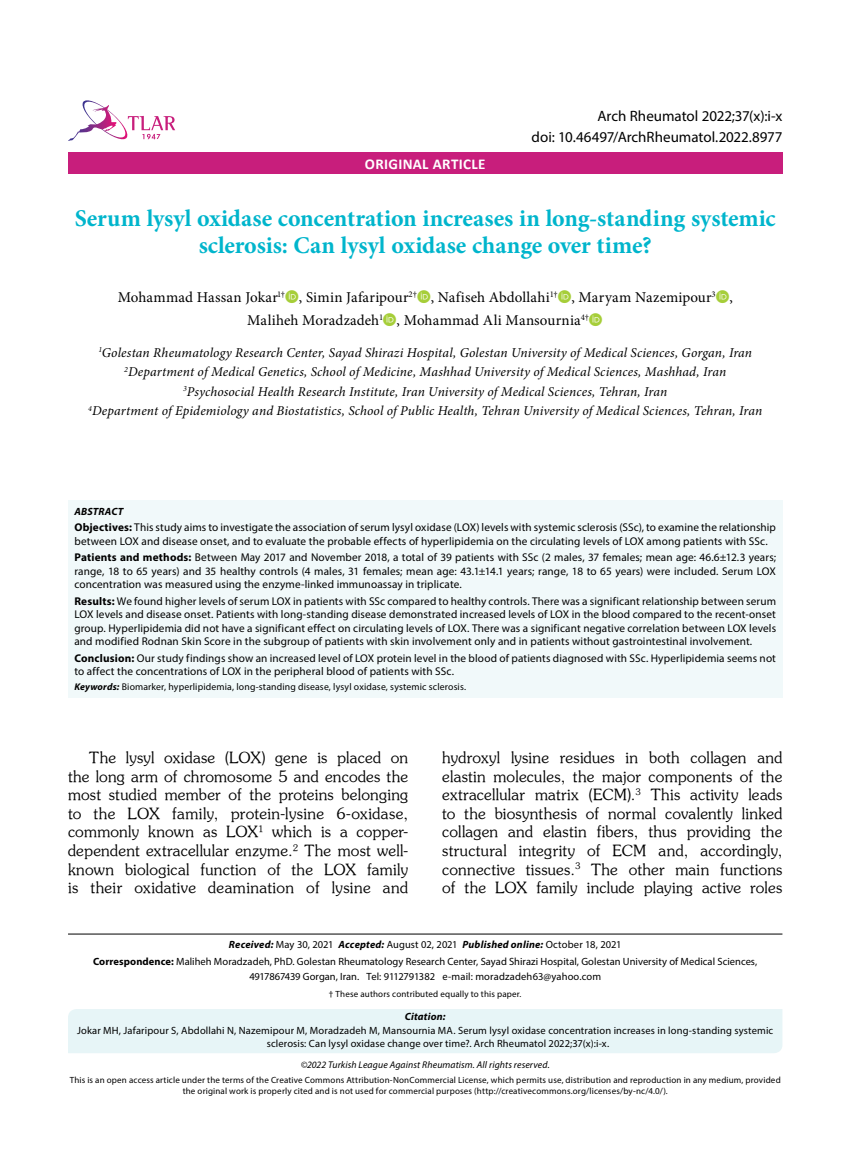
<style>
.page{position:relative;width:859px;height:1170px;background:#fff}
.page>*{position:absolute;margin:0;border:0;box-sizing:border-box;transform-origin:0 0}
.t1{font:700 24px/27px "Minion Pro";color:#00b5cc;text-align:center}
.t2{font:15.45px/18.6px "Souvenir Turk";letter-spacing:.02em;color:#000;text-align:justify}
.t3{font:15px/22.5px "Minion Pro";letter-spacing:.01em;color:#000}
.t4{font:15px "Myriad Pro";letter-spacing:-.005em;color:#000}
.t5{font:700 15px "Calibri";letter-spacing:.02em;color:#fff}
.t6{font:italic 13.5px/19.5px "Minion Pro";letter-spacing:.01em;color:#000;text-align:center}
.t7{font:11.25px/13.5px "Myriad Pro";letter-spacing:.01em;color:#000}
.t8{font:10.5px/16.8px "Myriad Pro";letter-spacing:.01em;color:#000;text-align:center}
.t9{font:italic 700 10.5px "Myriad Pro";letter-spacing:.02em;color:#000}
.t10{font:9.75px "Myriad Pro";letter-spacing:.015em;color:#000}
.t11{font:italic 9.75px "Myriad Pro";letter-spacing:.01em;color:#000}
.t12{font:9px/10.8px "Myriad Pro";letter-spacing:.015em;color:#000;text-align:center}
.s1{font-weight:700}
.s2{font-weight:700;font-style:italic}
</style>
<div class="page">
<div style="left:68px;top:152px;width:714px;height:22px;background:#c81e7c"></div>
<svg style="left:68px;top:100px;width:107px;height:41px"></svg>
<div style="left:68px;top:500px;width:714px;height:197px;background:#f1f9fa"></div>
<hr style="left:68px;top:933px;width:714px;height:1px;background:#000">
<div style="left:68px;top:1009px;width:714px;height:44px;background:#e7f5f7"></div>
<h3 class="t4" style="left:597px;top:107px;width:187px">Arch Rheumatol 2022;37(x):i-x</h3>
<h3 class="t4" style="left:532px;top:127px;width:252px">doi: 10.46497/ArchRheumatol.2022.8977</h3>
<h3 class="t5" style="left:365px;top:153px;width:122px">ORIGINAL ARTICLE</h3>
<h1 class="t1" style="left:75px;top:204px;width:702px">Serum lysyl oxidase concentration increases in long-standing systemic sclerosis: Can lysyl oxidase change over time?</h1>
<h3 class="t3" style="left:247px;top:286px;width:487px;text-indent:-129px">Mohammad Hassan Jokar<sup>1†</sup> , Simin Jafaripour<sup>2†</sup> , Nafiseh Abdollahi<sup>1†</sup> , Maryam Nazemipour<sup>3</sup> ,<br>Maliheh Moradzadeh<sup>1</sup> , Mohammad Ali Mansournia<sup>4†</sup></h3>
<p class="t6" style="left:88px;top:342px;width:675px"><sup>1</sup>Golestan Rheumatology Research Center, Sayad Shirazi Hospital, Golestan University of Medical Sciences, Gorgan, Iran <sup>2</sup>Department of Medical Genetics, School of Medicine, Mashhad University of Medical Sciences, Mashhad, Iran <sup>3</sup>Psychosocial Health Research Institute, Iran University of Medical Sciences, Tehran, Iran<br><sup>4</sup>Department of Epidemiology and Biostatistics, School of Public Health, Tehran University of Medical Sciences, Tehran, Iran</p>
<p class="t9" style="left:74px;top:504px;width:50px">ABSTRACT</p>
<p class="t7" style="left:74px;top:520px;width:703px"><span class="s1">Objectives:</span> This study aims to investigate the association of serum lysyl oxidase (LOX) levels with systemic sclerosis (SSc), to examine the relationship between LOX and disease onset, and to evaluate the probable effects of hyperlipidemia on the circulating levels of LOX among patients with SSc.</p>
<p class="t7" style="left:74px;top:550px;width:703px;text-align:justify"><span class="s1">Patients and methods:</span> Between May 2017 and November 2018, a total of 39 patients with SSc (2 males, 37 females; mean age: 46.6±12.3 years; range, 18 to 65 years) and 35 healthy controls (4 males, 31 females; mean age: 43.1±14.1 years; range, 18 to 65 years) were included. Serum LOX concentration was measured using the enzyme-linked immunoassay in triplicate.</p>
<p class="t7" style="left:74px;top:594px;width:703px;text-align:justify"><span class="s1">Results:</span> We found higher levels of serum LOX in patients with SSc compared to healthy controls. There was a significant relationship between serum LOX levels and disease onset. Patients with long-standing disease demonstrated increased levels of LOX in the blood compared to the recent-onset group. Hyperlipidemia did not have a significant effect on circulating levels of LOX. There was a significant negative correlation between LOX levels and modified Rodnan Skin Score in the subgroup of patients with skin involvement only and in patients without gastrointestinal involvement.</p>
<p class="t7" style="left:74px;top:651px;width:703px"><span class="s1">Conclusion:</span> Our study findings show an increased level of LOX protein level in the blood of patients diagnosed with SSc. Hyperlipidemia seems not to affect the concentrations of LOX in the peripheral blood of patients with SSc.</p>
<p class="t10" style="left:74px;top:680px;width:393px"><span class="s2">Keywords:</span> Biomarker, hyperlipidemia, long-standing disease, lysyl oxidase, systemic sclerosis.</p>
<p class="t2" style="left:68px;top:748px;width:342px;text-indent:21px">The lysyl oxidase (LOX) gene is placed on the long arm of chromosome 5 and encodes the most studied member of the proteins belonging to the LOX family, protein-lysine 6-oxidase, commonly known as LOX<sup>1</sup> which is a copper&shy;dependent extracellular enzyme.<sup>2</sup> The most well&shy;known biological function of the LOX family is their oxidative deamination of lysine and</p>
<p class="t2" style="left:442px;top:748px;width:342px">hydroxyl lysine residues in both collagen and elastin molecules, the major components of the extracellular matrix (ECM).<sup>3</sup> This activity leads to the biosynthesis of normal covalently linked collagen and elastin fibers, thus providing the structural integrity of ECM and, accordingly, connective tissues.<sup>3</sup> The other main functions of the LOX family include playing active roles</p>
<p class="t8" style="left:93px;top:936px;width:666px"><span class="s2">Received:</span> May 30, 2021 <span class="s2">Accepted:</span> August 02, 2021 <span class="s2">Published online:</span> October 18, 2021<br><span class="s1">Correspondence:</span> Maliheh Moradzadeh, PhD. Golestan Rheumatology Research Center, Sayad Shirazi Hospital, Golestan University of Medical Sciences,</p>
<p class="t8" style="left:249px;top:967px;width:353px">4917867439 Gorgan, Iran. Tel: 9112791382 e-mail: moradzadeh63@yahoo.com</p>
<p class="t9" style="left:405px;top:1009px;width:42px">Citation:</p>
<p class="t8" style="left:267px;top:1024px;width:508px;line-height:12.6px;text-align:left;text-indent:-190px">Jokar MH, Jafaripour S, Abdollahi N, Nazemipour M, Moradzadeh M, Mansournia MA. Serum lysyl oxidase concentration increases in long-standing systemic sclerosis: Can lysyl oxidase change over time?. Arch Rheumatol 2022;37(x):i-x.</p>
<p class="t12" style="left:329px;top:988px;width:194px">† These authors contributed equally to this paper.</p>
<p class="t11" style="left:301px;top:1058px;width:251px">©2022 Turkish League Against Rheumatism. All rights reserved.</p>
<p class="t12" style="left:70px;top:1074px;width:713px">This is an open access article under the terms of the Creative Commons Attribution-NonCommercial License, which permits use, distribution and reproduction in any medium, provided the original work is properly cited and is not used for commercial purposes (http://creativecommons.org/licenses/by-nc/4.0/).</p>
</div>
